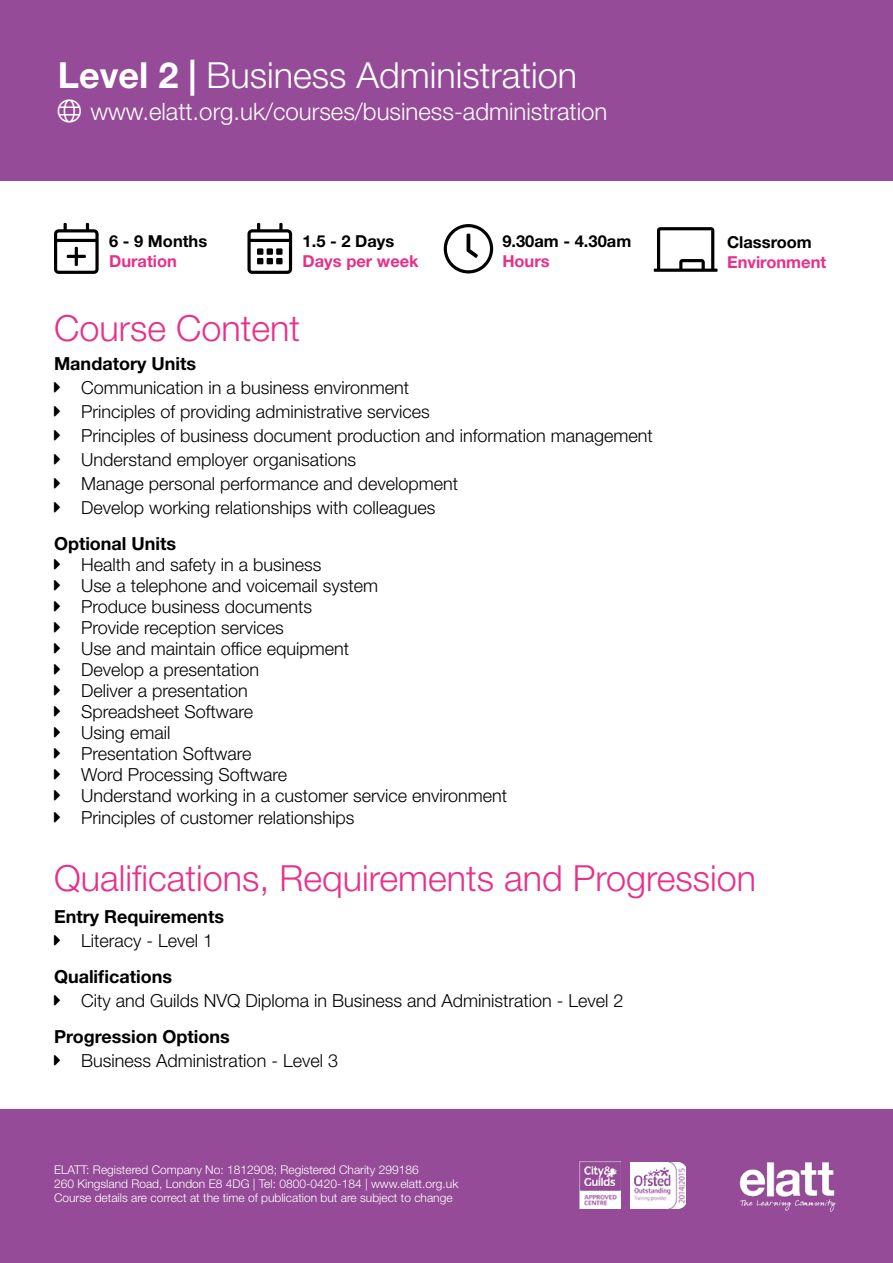
<style>
.page{position:relative;width:893px;height:1263px;background:#fff}
.page>*{position:absolute;margin:0;border:0;box-sizing:border-box;transform-origin:0 0}
.t1{font:300 36px "Helvetica Neue LT Std";color:#e8308a}
.t2{font:300 36px "Helvetica Neue LT Std";color:#fff}
.t3{font:300 24px "Helvetica Neue LT Std";color:#fff}
.t4{font:300 18px/21px "Helvetica Neue LT Std";color:#000}
.t5{font:700 18px "Helvetica Neue LT Std";color:#000}
.t6{font:700 16.5px/19.8px "Helvetica Neue LT Std";color:#000}
.t7{font:700 16.5px/19.8px "Helvetica Neue LT Std";color:#e8308a}
.t8{font:300 12px/14.4px "Helvetica Neue LT Std";color:#fff}
.s1{font-weight:700}
.s2{color:#e8308a}
.s3{color:#000}
</style>
<div class="page">
<div style="left:0;top:0;width:893px;height:181px;background:#954b97"></div>
<div style="left:0;top:1110px;width:893px;height:153px;background:#954b97"></div>
<img style="left:580px;top:1162px;width:41px;height:47px">
<img style="left:631px;top:1163px;width:54px;height:45px">
<img style="left:739px;top:1162px;width:97px;height:50px">
<h1 class="t2" style="left:58px;top:53px;width:521px"><span class="s1">Level 2 |</span> Business Administration</h1>
<h2 class="t3" style="left:90px;top:97px;width:518px">www.elatt.org.uk/courses/business-administration</h2>
<p class="t6" style="left:109px;top:231px;width:100px;text-indent:-55px">❑ 6 - 9 Months<br><span class="s2">Duration</span></p>
<p class="t7" style="left:303px;top:231px;width:118px;text-indent:-55px"><span class="s3">▲ 1.5 - 2 Days<br></span>Days per week</p>
<p class="t6" style="left:502px;top:231px;width:130px">9.30am - 4.30am</p>
<p class="t7" style="left:502px;top:251px;width:49px">Hours</p>
<p class="t6" style="left:727px;top:232px;width:86px">Classroom</p>
<p class="t7" style="left:727px;top:252px;width:101px">Environment</p>
<h1 class="t1" style="left:54px;top:307px;width:248px">Course Content</h1>
<p class="t5" style="left:54px;top:353px;width:144px">Mandatory Units</p>
<p class="t4" style="left:81px;top:375px;width:573px;line-height:24px">Communication in a business environment<br>Principles of providing administrative services<br>Principles of business document production and information management Understand employer organisations<br>Manage personal performance and development<br>Develop working relationships with colleagues</p>
<p class="t5" style="left:54px;top:533px;width:124px">Optional Units</p>
<p class="t4" style="left:81px;top:554px;width:428px">Health and safety in a business<br>Use a telephone and voicemail system<br>Produce business documents<br>Provide reception services<br>Use and maintain office equipment<br>Develop a presentation<br>Deliver a presentation<br>Spreadsheet Software<br>Using email<br>Presentation Software<br>Word Processing Software<br>Understand working in a customer service environment<br>Principles of customer relationships</p>
<h1 class="t1" style="left:54px;top:856px;width:704px">Qualifications, Requirements and Progression</h1>
<p class="t5" style="left:54px;top:905px;width:171px">Entry Requirements</p>
<p class="t4" style="left:81px;top:930px;width:134px">Literacy - Level 1</p>
<p class="t5" style="left:54px;top:965px;width:120px">Qualifications</p>
<p class="t4" style="left:81px;top:990px;width:544px">City and Guilds NVQ Diploma in Business and Administration - Level 2</p>
<p class="t5" style="left:54px;top:1025px;width:177px">Progression Options</p>
<p class="t4" style="left:81px;top:1050px;width:259px">Business Administration - Level 3</p>
<p class="t8" style="left:54px;top:1162px;width:406px">ELATT: Registered Company No: 1812908; Registered Charity 299186<br>260 Kingsland Road, London E8 4DG | Tel: 0800-0420-184 | www.elatt.org.uk<br>Course details are correct at the time of publication but are subject to change</p>
</div>
